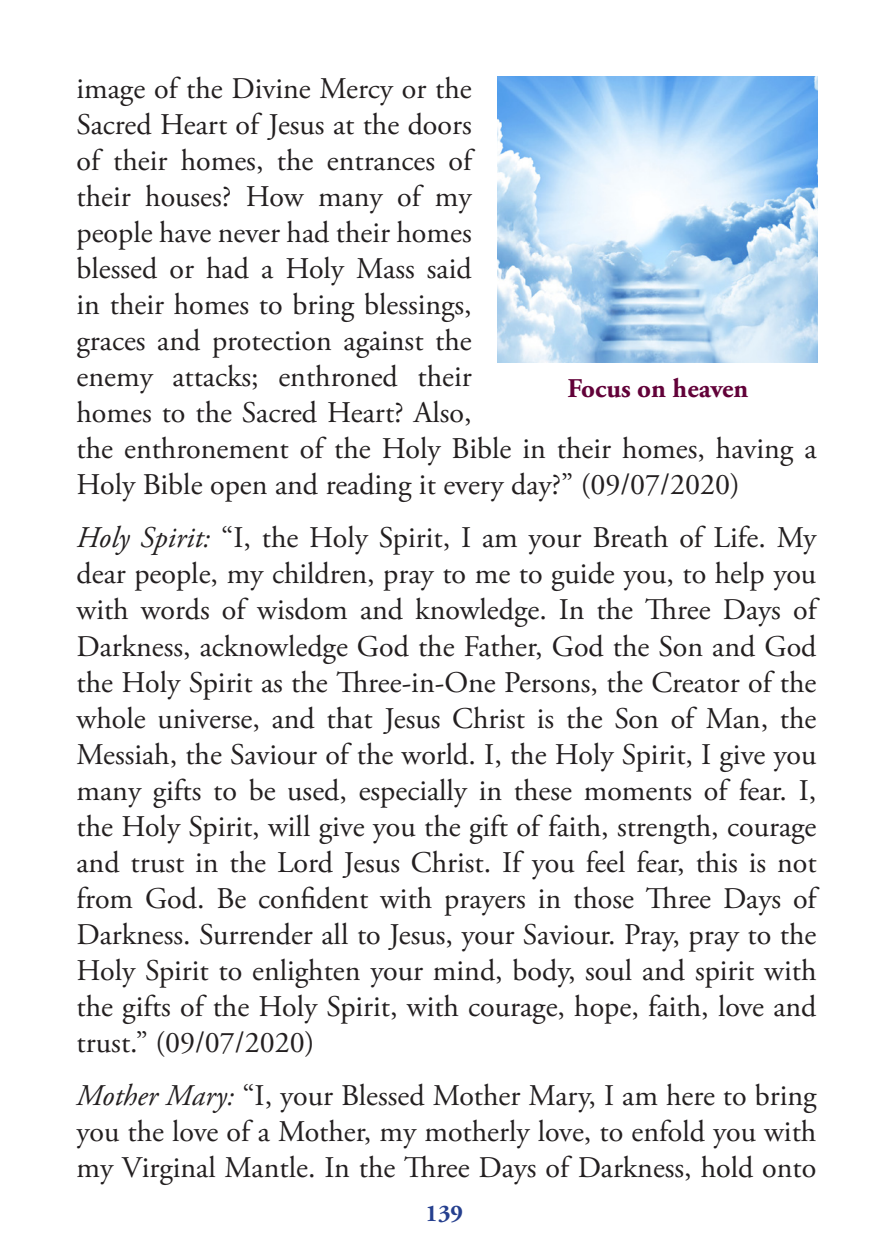
<style>
.page{position:relative;width:893px;height:1259px;background:#fff}
.page>*{position:absolute;margin:0;border:0;box-sizing:border-box;transform-origin:0 0}
.Running_text{font:30px/36px "Adobe Garamond Pro";color:#231f20;text-align:justify}
.Label{font:700 27px "Adobe Garamond Pro";color:#620239}
.t1{font:700 24px "Adobe Garamond Pro";color:#253f8e}
.s1{font-style:italic}
</style>
<div class="page">
<img style="left:497px;top:77px;width:320px;height:286px">
<p class="Running_text" style="left:77px;top:72px;width:742px;text-align:left">image of the Divine Mercy or the<br>Sacred Heart of Jesus at the doors<br>of their homes, the entrances of<br>their houses? How many of my<br>people have never had their homes<br>blessed or had a Holy Mass said<br>in their homes to bring blessings,<br>graces and protection against the<br>enemy attacks; enthroned their<br>homes to the Sacred Heart? Also,<br>the enthronement of the Holy Bible in their homes, having a Holy Bible open and reading it every day?” (09/07/2020)</p>
<p class="Running_text" style="left:77px;top:521px;width:741px"><span class="s1">Holy Spirit:</span> “I, the Holy Spirit, I am your Breath of Life. My dear people, my children, pray to me to guide you, to help you with words of wisdom and knowledge. In the Three Days of Darkness, acknowledge God the Father, God the Son and God the Holy Spirit as the Three-in-One Persons, the Creator of the whole universe, and that Jesus Christ is the Son of Man, the Messiah, the Saviour of the world. I, the Holy Spirit, I give you many gifts to be used, especially in these moments of fear. I, the Holy Spirit, will give you the gift of faith, strength, courage and trust in the Lord Jesus Christ. If you feel fear, this is not from God. Be confident with prayers in those Three Days of Darkness. Surrender all to Jesus, your Saviour. Pray, pray to the Holy Spirit to enlighten your mind, body, soul and spirit with the gifts of the Holy Spirit, with courage, hope, faith, love and trust.” (09/07/2020)</p>
<p class="Running_text" style="left:77px;top:1078px;width:741px"><span class="s1">Mother Mary:</span> “I, your Blessed Mother Mary, I am here to bring you the love of a Mother, my motherly love, to enfold you with my Virginal Mantle. In the Three Days of Darkness, hold onto</p>
<p class="Label" style="left:567px;top:373px;width:182px">Focus on heaven</p>
<p class="t1" style="left:426px;top:1199px;width:39px">139</p>
</div>
